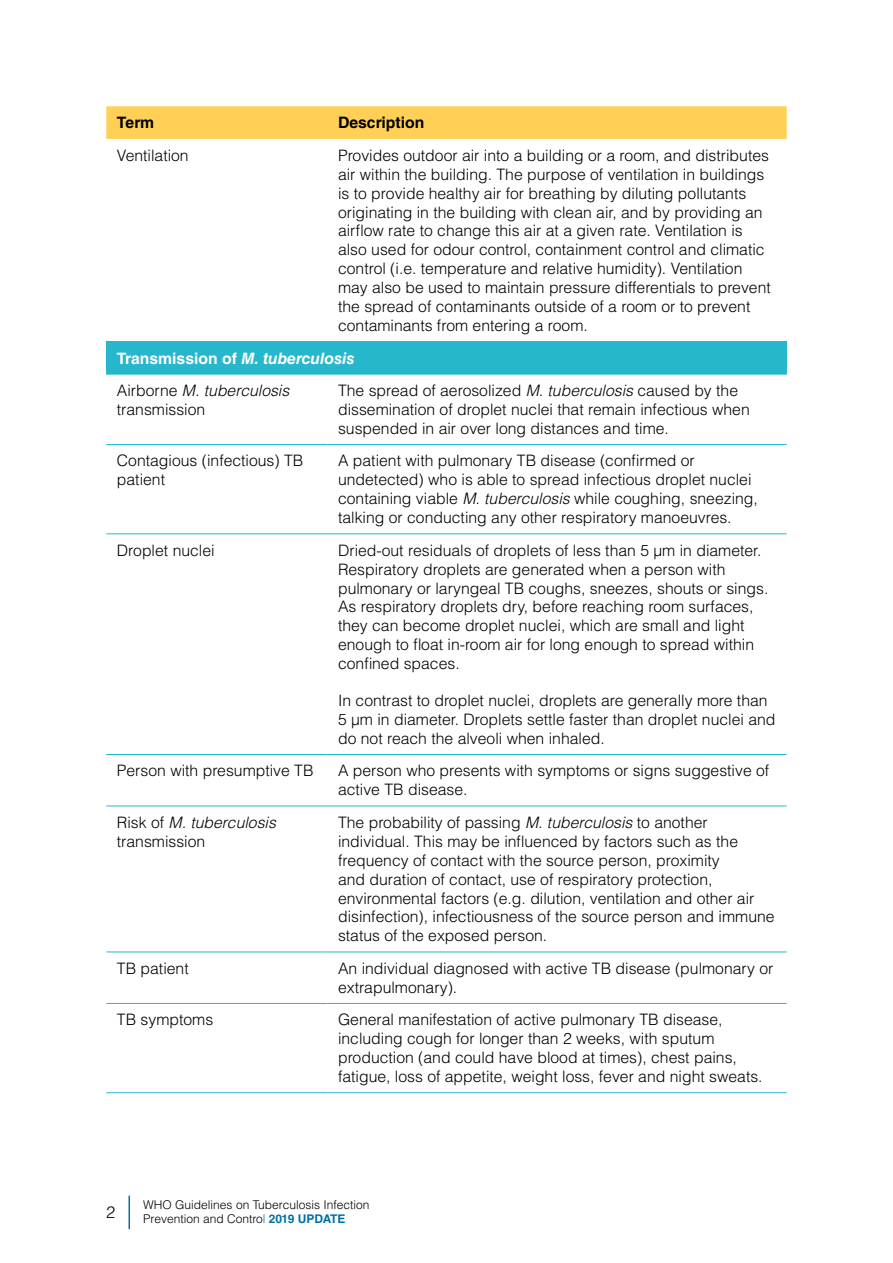
<style>
.page{position:relative;width:893px;height:1263px;background:#fff}
.page>*{position:absolute;margin:0;border:0;box-sizing:border-box;transform-origin:0 0}
.t1{font:300 16.5px "Helvetica LT Std";color:#000}
.t2{font:300 15.75px/18.9px "Helvetica LT Std";color:#000}
.t3{font:700 15.75px/32.5px "Helvetica LT Std";color:#fff}
.t4{font:700 15.75px "Helvetica LT Std";color:#000}
.t5{font:300 12px/14.4px "Helvetica LT Std";color:#000}
.s1{font-style:italic}
.s2{font-weight:300;color:#000}
.s3{font-weight:300;font-style:italic;color:#000}
.s4{color:#0071a2}
.s5{font-weight:700;color:#0071a2}
</style>
<div class="page">
<hr style="left:129px;top:1196px;width:1px;height:32px;background:#0071a2">
<div style="left:106px;top:106px;width:681px;height:33px;background:#ffcf56"></div>
<div style="left:106px;top:342px;width:681px;height:32px;background:#26b7cd"></div>
<svg style="left:106px;top:534px;width:681px;height:469px"></svg>
<hr style="left:106px;top:444px;width:221px;height:1px;background:#26b7cd">
<hr style="left:327px;top:444px;width:460px;height:1px;background:#26b7cd">
<hr style="left:106px;top:533px;width:221px;height:1px;background:#26b7cd">
<hr style="left:327px;top:533px;width:460px;height:1px;background:#26b7cd">
<hr style="left:106px;top:754px;width:221px;height:1px;background:#26b7cd">
<hr style="left:327px;top:754px;width:460px;height:1px;background:#26b7cd">
<hr style="left:106px;top:806px;width:221px;height:1px;background:#26b7cd">
<hr style="left:327px;top:806px;width:460px;height:1px;background:#26b7cd">
<hr style="left:106px;top:951px;width:221px;height:1px;background:#26b7cd">
<hr style="left:327px;top:951px;width:460px;height:1px;background:#26b7cd">
<hr style="left:106px;top:1003px;width:221px;height:1px;background:#26b7cd">
<hr style="left:327px;top:1003px;width:460px;height:1px;background:#26b7cd">
<hr style="left:106px;top:374px;width:221px;height:1px;background:#26b7cd">
<hr style="left:327px;top:374px;width:460px;height:1px;background:#26b7cd">
<hr style="left:106px;top:1092px;width:221px;height:1px;background:#26b7cd">
<hr style="left:327px;top:1092px;width:460px;height:1px;background:#26b7cd">
<hr style="left:106px;top:341px;width:221px;height:1px;background:#26b7cd">
<hr style="left:327px;top:341px;width:460px;height:1px;background:#26b7cd">
<p class="t4" style="left:117px;top:113px;width:39px">Term</p>
<p class="t4" style="left:338px;top:113px;width:88px">Description</p>
<p class="t2" style="left:117px;top:146px;width:73px">Ventilation</p>
<p class="t2" style="left:338px;top:146px;width:434px">Provides outdoor air into a building or a room, and distributes air within the building. The purpose of ventilation in buildings is to provide healthy air for breathing by diluting pollutants originating in the building with clean air, and by providing an airflow rate to change this air at a given rate. Ventilation is also used for odour control, containment control and climatic control (i.e. temperature and relative humidity). Ventilation may also be used to maintain pressure differentials to prevent the spread of contaminants outside of a room or to prevent contaminants from entering a room.</p>
<p class="t3" style="left:117px;top:341px;width:239px">Transmission of <span class="s1">M. tuberculosis<br></span><span class="s2">Airborne</span> <span class="s3">M. tuberculosis</span></p>
<p class="t2" style="left:117px;top:400px;width:90px">transmission</p>
<p class="t2" style="left:338px;top:381px;width:413px">The spread of aerosolized <span class="s1">M. tuberculosis</span> caused by the dissemination of droplet nuclei that remain infectious when suspended in air over long distances and time.</p>
<p class="t2" style="left:117px;top:451px;width:188px">Contagious (infectious) TB patient</p>
<p class="t2" style="left:338px;top:451px;width:421px">A patient with pulmonary TB disease (confirmed or undetected) who is able to spread infectious droplet nuclei containing viable <span class="s1">M. tuberculosis</span> while coughing, sneezing, talking or conducting any other respiratory manoeuvres.</p>
<p class="t2" style="left:117px;top:541px;width:99px">Droplet nuclei</p>
<p class="t2" style="left:338px;top:541px;width:432px">Dried-out residuals of droplets of less than 5 μm in diameter.<br>Respiratory droplets are generated when a person with pulmonary or laryngeal TB coughs, sneezes, shouts or sings.<br>As respiratory droplets dry, before reaching room surfaces, they can become droplet nuclei, which are small and light enough to float in-room air for long enough to spread within confined spaces.</p>
<p class="t2" style="left:338px;top:691px;width:439px">In contrast to droplet nuclei, droplets are generally more than<br>5 μm in diameter. Droplets settle faster than droplet nuclei and do not reach the alveoli when inhaled.</p>
<p class="t2" style="left:117px;top:761px;width:198px">Person with presumptive TB</p>
<p class="t2" style="left:338px;top:761px;width:433px">A person who presents with symptoms or signs suggestive of active TB disease.</p>
<p class="t2" style="left:117px;top:813px;width:161px">Risk of <span class="s1">M. tuberculosis </span>transmission</p>
<p class="t2" style="left:338px;top:813px;width:438px">The probability of passing <span class="s1">M. tuberculosis</span> to another individual. This may be influenced by factors such as the frequency of contact with the source person, proximity<br>and duration of contact, use of respiratory protection, environmental factors (e.g. dilution, ventilation and other air disinfection), infectiousness of the source person and immune status of the exposed person.</p>
<p class="t2" style="left:117px;top:959px;width:73px">TB patient</p>
<p class="t2" style="left:338px;top:959px;width:437px">An individual diagnosed with active TB disease (pulmonary or extrapulmonary).</p>
<p class="t2" style="left:117px;top:1010px;width:98px">TB symptoms</p>
<p class="t2" style="left:338px;top:1010px;width:426px">General manifestation of active pulmonary TB disease, including cough for longer than 2 weeks, with sputum production (and could have blood at times), chest pains, fatigue, loss of appetite, weight loss, fever and night sweats.</p>
<p class="t1" style="left:106px;top:1202px;width:11px">2</p>
<p class="t5" style="left:143px;top:1197px;width:228px">WHO Guidelines on Tuberculosis Infection<br>Prevention and Contro<span class="s4">l</span> <span class="s5">2019 UPDATE</span></p>
</div>
